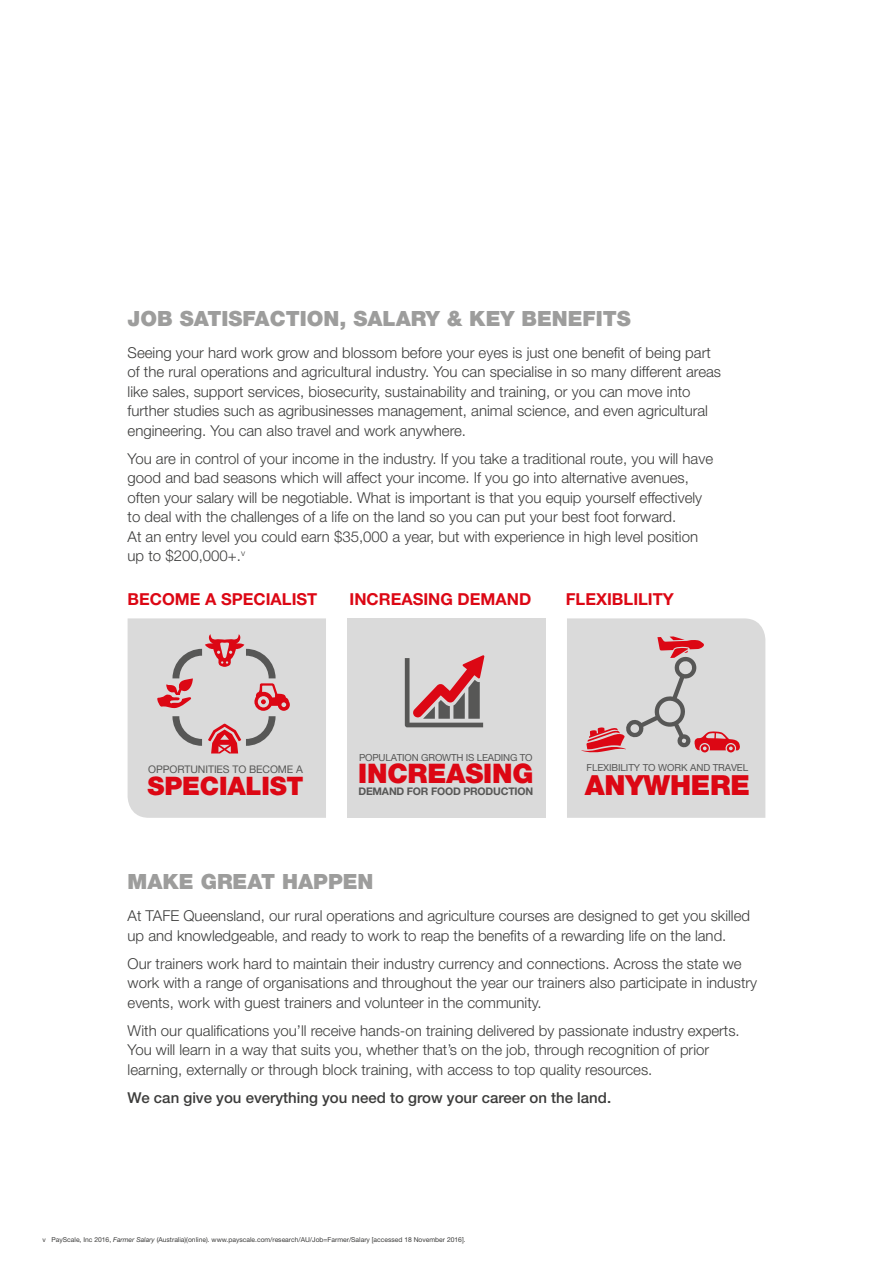
<style>
.page{position:relative;width:893px;height:1263px;background:#fff}
.page>*{position:absolute;margin:0;border:0;box-sizing:border-box;transform-origin:0 0}
.t1{font:900 27.75px "Helvetica Neue";letter-spacing:-.01em;color:#dc0714}
.t2{font:900 27px "Helvetica Neue";letter-spacing:-.01em;color:#dc0714}
.t3{font:900 25.5px "Helvetica Neue";letter-spacing:-.01em;color:#dc0714}
.t4{font:900 21px "Helvetica Neue";color:#9d9d9c}
.t5{font:700 16.5px "Helvetica Neue";color:#dc0714}
.t6{font:300 15px/19.5px "Helvetica Neue";color:#3c3c3b}
.t7{font:500 15px "Helvetica Neue";color:#3c3c3b}
.t8{font:700 10.5px "Helvetica Neue";letter-spacing:-.02em;color:#575756}
.t9{font:10.5px "Helvetica Neue";letter-spacing:-.01em;color:#575756}
.t10{font:9.75px "Helvetica Neue";letter-spacing:-.02em;color:#575756}
.t11{font:6.75px "Helvetica Neue";color:#3c3c3b}
.s1{font-style:italic}
</style>
<div class="page">
<div style="left:347px;top:618px;width:199px;height:200px;background:#dadada"></div>
<svg style="left:128px;top:618px;width:198px;height:200px;background:#d6cccd"></svg>
<svg style="left:405px;top:655px;width:79px;height:72px"></svg>
<svg style="left:567px;top:618px;width:198px;height:200px;background:#d6cece"></svg>
<h3 class="t4" style="left:128px;top:305px;width:505px">JOB SATISFACTION, SALARY &amp; KEY BENEFITS</h3>
<p class="t6" style="left:128px;top:342px;width:595px">Seeing your hard work grow and blossom before your eyes is just one benefit of being part of the rural operations and agricultural industry. You can specialise in so many different areas like sales, support services, biosecurity, sustainability and training, or you can move into further studies such as agribusinesses management, animal science, and even agricultural engineering. You can also travel and work anywhere.</p>
<p class="t6" style="left:128px;top:448px;width:587px">You are in control of your income in the industry. If you take a traditional route, you will have good and bad seasons which will affect your income. If you go into alternative avenues, often your salary will be negotiable. What is important is that you equip yourself effectively to deal with the challenges of a life on the land so you can put your best foot forward.<br>At an entry level you could earn $35,000 a year, but with experience in high level position up to $200,000+.<sup>v</sup></p>
<p class="t5" style="left:128px;top:589px;width:191px">BECOME A SPECIALIST</p>
<p class="t5" style="left:349px;top:589px;width:183px">INCREASING DEMAND</p>
<p class="t5" style="left:566px;top:589px;width:110px">FLEXIBLILITY</p>
<p class="t9" style="left:148px;top:763px;width:156px">OPPORTUNITIES TO BECOME A</p>
<h3 class="t3" style="left:148px;top:771px;width:157px">SPECIALIST</h3>
<p class="t10" style="left:359px;top:751px;width:175px">POPULATION GROWTH IS LEADING TO</p>
<h2 class="t2" style="left:358px;top:757px;width:177px">INCREASING</h2>
<p class="t8" style="left:358px;top:784px;width:176px">DEMAND FOR FOOD PRODUCTION</p>
<p class="t10" style="left:587px;top:762px;width:163px">FLEXIBILITY TO WORK AND TRAVEL</p>
<h1 class="t1" style="left:585px;top:768px;width:167px">ANYWHERE</h1>
<h3 class="t4" style="left:128px;top:869px;width:247px">MAKE GREAT HAPPEN</h3>
<p class="t6" style="left:128px;top:906px;width:624px">At TAFE Queensland, our rural operations and agriculture courses are designed to get you skilled up and knowledgeable, and ready to work to reap the benefits of a rewarding life on the land.</p>
<p class="t6" style="left:128px;top:953px;width:631px">Our trainers work hard to maintain their industry currency and connections. Across the state we work with a range of organisations and throughout the year our trainers also participate in industry events, work with guest trainers and volunteer in the community.</p>
<p class="t6" style="left:128px;top:1020px;width:614px">With our qualifications you’ll receive hands-on training delivered by passionate industry experts.<br>You will learn in a way that suits you, whether that’s on the job, through recognition of prior learning, externally or through block training, with access to top quality resources.</p>
<p class="t7" style="left:128px;top:1088px;width:485px">We can give you everything you need to grow your career on the land.</p>
<p class="t11" style="left:43px;top:1235px;width:425px">v PayScale, Inc 2016, <span class="s1">Farmer Salary</span> (Australia)(online). www.payscale.com/research/AU/Job=Farmer/Salary [accessed 18 November 2016].</p>
</div>
